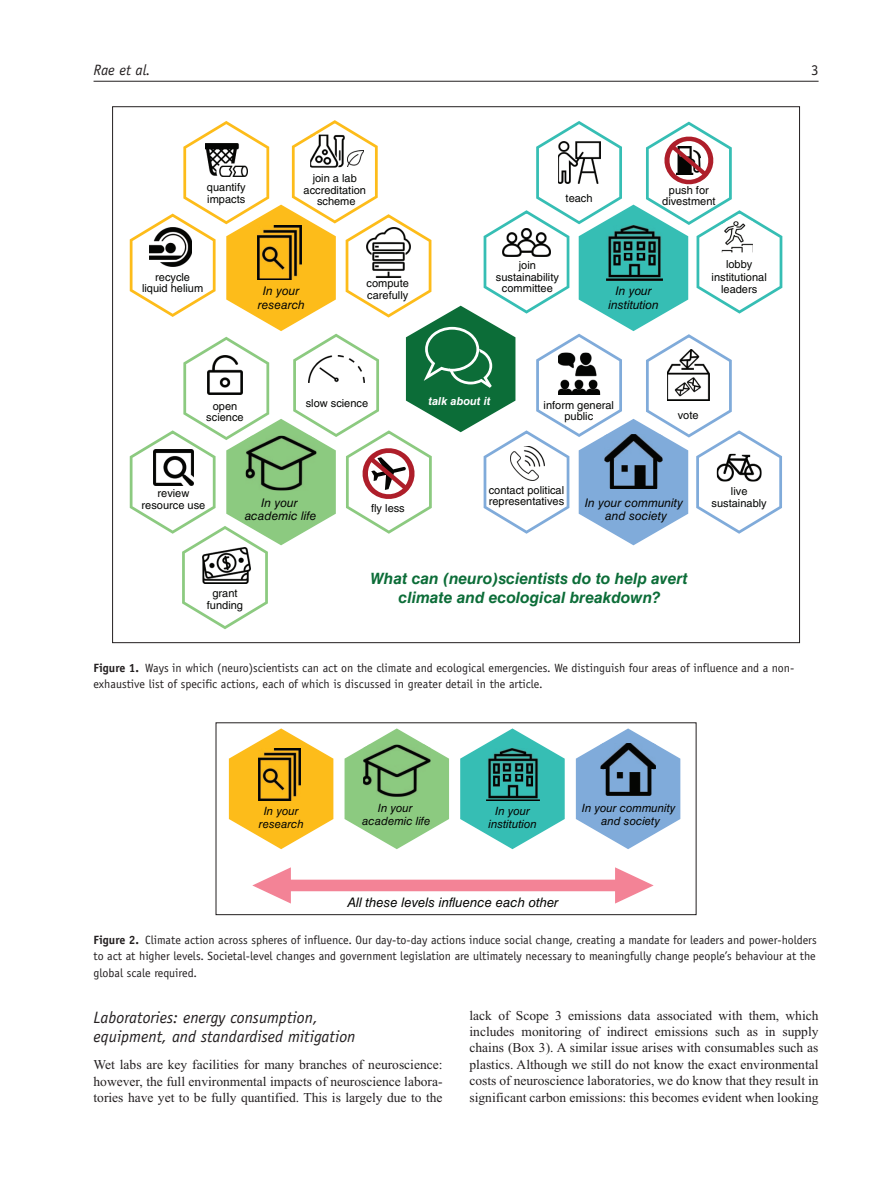
<style>
.page{position:relative;width:893px;height:1191px;background:#fff}
.page>*{position:absolute;margin:0;border:0;box-sizing:border-box;transform-origin:0 0}
.t1{font:italic 16.5px/19.5px "Officina Sans Std";color:#231f20}
.t2{font:italic 700 15.6px/18.5px "Helvetica LT Std";color:#0c6d38;text-align:center}
.t3{font:italic 15px "Officina Sans Std";color:#231f20}
.t4{font:15px "Officina Sans Std";color:#231f20}
.t5{font:13.5px/16.4px "Times New Roman";color:#231f20;text-align:justify}
.t6{font:italic 13.2px "Helvetica LT Std";color:#040503}
.t7{font:12px/16.5px "Officina Sans Std";color:#231f20}
.t8{font:italic 12px/13.2px "Helvetica LT Std";color:#040503;text-align:center}
.t9{font:italic 11.4px/12.6px "Helvetica LT Std";color:#040503;text-align:center}
.t10{font:11.1px/11.6px "Helvetica LT Std";color:#040503;text-align:center}
.t11{font:italic 700 11.1px "Helvetica LT Std";color:#fff}
.s1{font-weight:700}
</style>
<div class="page">
<hr style="left:94px;top:81px;width:725px;height:1px;background:#231f20">
<svg style="left:130px;top:120px;width:652px;height:509px"></svg>
<img style="left:348px;top:151px;width:16px;height:16px">
<img style="left:202px;top:547px;width:48px;height:36px">
<svg style="left:229px;top:728px;width:104px;height:121px"></svg>
<img style="left:259px;top:748px;width:41px;height:52px">
<svg style="left:460px;top:728px;width:105px;height:121px"></svg>
<img style="left:486px;top:748px;width:54px;height:53px">
<svg style="left:345px;top:728px;width:104px;height:121px"></svg>
<img style="left:363px;top:744px;width:67px;height:53px">
<svg style="left:576px;top:728px;width:104px;height:121px"></svg>
<img style="left:600px;top:743px;width:56px;height:52px">
<svg style="left:252px;top:867px;width:402px;height:36px"></svg>
<div style="left:216px;top:722px;width:480px;height:193px;border:1px solid #231f20"></div>
<p class="t3" style="left:94px;top:61px;width:59px">Rae et al.</p>
<p class="t4" style="left:811px;top:61px;width:9px">3</p>
<p class="t10" style="left:207px;top:181px;width:40px;text-align:left">quantify impacts</p>
<p class="t10" style="left:304px;top:172px;width:64px">join a lab accreditation scheme</p>
<p class="t10" style="left:566px;top:192px;width:28px">teach</p>
<p class="t10" style="left:662px;top:184px;width:55px">push for divestment</p>
<p class="t10" style="left:496px;top:260px;width:65px">join sustainability committee</p>
<p class="t10" style="left:142px;top:271px;width:63px">recycle liquid helium</p>
<p class="t10" style="left:367px;top:278px;width:44px;text-align:left">compute carefully</p>
<p class="t8" style="left:258px;top:284px;width:49px">In your research</p>
<p class="t8" style="left:608px;top:284px;width:52px">In your institution</p>
<p class="t10" style="left:712px;top:257px;width:57px;line-height:12.9px">lobby institutional leaders</p>
<p class="t10" style="left:206px;top:400px;width:39px">open science</p>
<p class="t10" style="left:306px;top:397px;width:64px">slow science</p>
<p class="t11" style="left:428px;top:395px;width:63px">talk about it</p>
<p class="t10" style="left:544px;top:399px;width:72px">inform general public</p>
<p class="t10" style="left:678px;top:409px;width:22px">vote</p>
<p class="t10" style="left:142px;top:487px;width:65px">review resource use</p>
<p class="t8" style="left:245px;top:496px;width:73px">In your academic life</p>
<p class="t10" style="left:207px;top:587px;width:38px">grant funding</p>
<p class="t10" style="left:377px;top:502px;width:30px">y less</p>
<p class="t10" style="left:489px;top:484px;width:77px;text-align:left">contact political representatives</p>
<p class="t8" style="left:585px;top:496px;width:100px">In your community and society</p>
<p class="t2" style="left:370px;top:569px;width:319px">What can (neuro)scientists do to help avert climate and ecological breakdown?</p>
<p class="t10" style="left:712px;top:485px;width:57px">live sustainably</p>
<p class="t7" style="left:94px;top:659px;width:702px"><span class="s1">Figure 1.</span> Ways in which (neuro)scientists can act on the climate and ecological emergencies. We distinguish four areas of influence and a non&shy;exhaustive list of specific actions, each of which is discussed in greater detail in the article.</p>
<p class="t9" style="left:362px;top:802px;width:70px">In your academic life</p>
<p class="t9" style="left:582px;top:802px;width:95px">In your community and society</p>
<p class="t9" style="left:259px;top:804px;width:46px">In your research</p>
<p class="t9" style="left:489px;top:804px;width:50px">In your institution</p>
<p class="t6" style="left:347px;top:894px;width:213px">All these levels influence each other</p>
<p class="t7" style="left:94px;top:931px;width:725px;text-align:justify"><span class="s1">Figure 2.</span> Climate action across spheres of influence. Our day-to-day actions induce social change, creating a mandate for leaders and power-holders to act at higher levels. Societal-level changes and government legislation are ultimately necessary to meaningfully change people’s behaviour at the global scale required.</p>
<p class="t1" style="left:94px;top:1007px;width:263px">Laboratories: energy consumption, equipment, and standardised mitigation</p>
<p class="t5" style="left:94px;top:1056px;width:350px">Wet labs are key facilities for many branches of neuroscience: however, the full environmental impacts of neuroscience labora&shy;tories have yet to be fully quantified. This is largely due to the</p>
<p class="t5" style="left:470px;top:1007px;width:351px">lack of Scope 3 emissions data associated with them, which includes monitoring of indirect emissions such as in supply chains (Box 3). A similar issue arises with consumables such as plastics. Although we still do not know the exact environmental costs of neuroscience laboratories, we do know that they result in significant carbon emissions: this becomes evident when looking</p>
</div>
